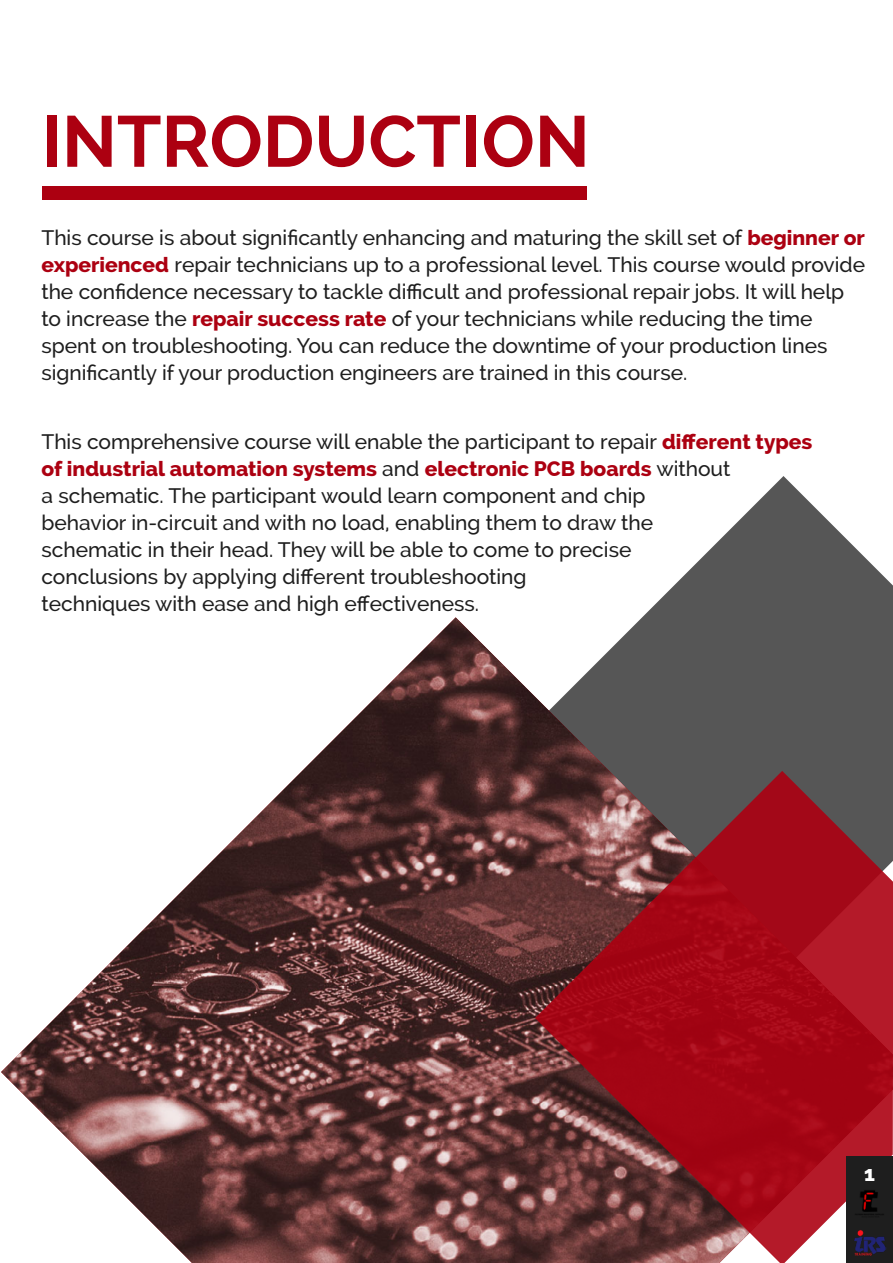
<style>
.page{position:relative;width:893px;height:1263px;background:#fff}
.page>*{position:absolute;margin:0;border:0;box-sizing:border-box;transform-origin:0 0}
.t1{font:700 72px "Raleway";color:#ac0011}
.t2{font:500 21px/27px "Raleway";color:#1e1e1e}
.t3{font:800 21px "Raleway";color:#fff}
.s1{font-weight:800;color:#ac0011}
</style>
<div class="page">
<svg style="left:642px;top:476px;width:251px;height:141px;fill:#565656"></svg>
<img style="left:1px;top:617px;width:892px;height:646px">
<svg style="left:535px;top:771px;width:358px;height:492px;background:#90242d"></svg>
<div style="left:42px;top:187px;width:544px;height:13px;background:#ac0011"></div>
<svg style="left:847px;top:1156px;width:46px;height:107px;background:#201c21"></svg>
<h1 class="t1" style="left:41px;top:100px;width:550px">INTRODUCTION</h1>
<p class="t2" style="left:41px;top:224px;width:825px">This course is about significantly enhancing and maturing the skill set of <span class="s1">beginner or experienced</span> repair technicians up to a professional level. This course would provide the confidence necessary to tackle difficult and professional repair jobs. It will help to increase the <span class="s1">repair success rate</span> of your technicians while reducing the time spent on troubleshooting. You can reduce the downtime of your production lines significantly if your production engineers are trained in this course.</p>
<p class="t2" style="left:41px;top:428px;width:772px">This comprehensive course will enable the participant to repair <span class="s1">different types of industrial automation systems</span> and <span class="s1">electronic PCB boards</span> without<br>a schematic. The participant would learn component and chip<br>behavior in-circuit and with no load, enabling them to draw the<br>schematic in their head. They will be able to come to precise<br>conclusions by applying different troubleshooting<br>techniques with ease and high effectiveness.</p>
<p class="t3" style="left:864px;top:1162px;width:12px">1</p>
</div>
